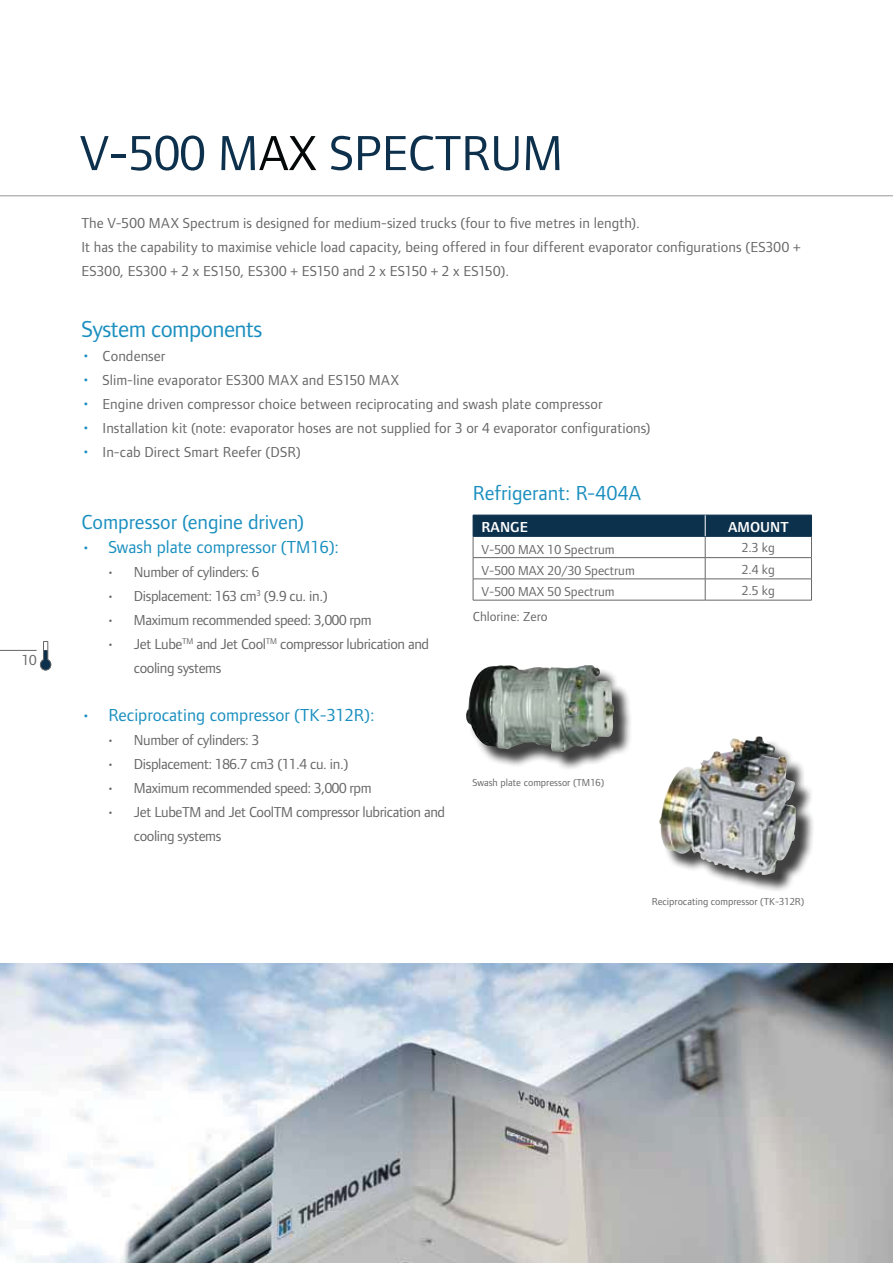
<style>
.page{position:relative;width:893px;height:1263px;background:#fff}
.page>*{position:absolute;margin:0;border:0;box-sizing:border-box;transform-origin:0 0}
.t1{font:51px "Foundry Form Sans Blonde";color:#0d304c}
.t2{font:24px "Foundry Form Sans Blonde";letter-spacing:-.02em;color:#1a8fbf}
.t3{font:21px "Foundry Form Sans Blonde";color:#1a8fbf}
.t4{font:18px "Foundry Form Sans Blonde";color:#1a8fbf}
.t5{font:15px/24px "Foundry Form Sans Blonde";color:#666766}
.t6{font:15px/24px "Foundry Form Sans Blonde";letter-spacing:-.025em;color:#666766}
.t7{font:600 15px "Foundry Form Sans Blonde";color:#fff}
.t8{font:13.5px "Foundry Form Sans Blonde";color:#666766}
.t9{font:10.5px "Foundry Form Sans Blonde";color:#666766}
.s1{color:#040809}
.s2{font-size:18px;color:#1a8fbf}
</style>
<div class="page">
<img style="left:0;top:963px;width:893px;height:300px">
<img style="left:484px;top:676px;width:147px;height:93px">
<img style="left:466px;top:665px;width:148px;height:88px">
<img style="left:714px;top:762px;width:99px;height:129px">
<img style="left:659px;top:736px;width:138px;height:140px">
<hr style="left:0;top:196px;width:893px;height:1px;background:#979897">
<hr style="left:0;top:650px;width:37px;height:1px;background:#666766">
<svg style="left:40px;top:641px;width:12px;height:30px"></svg>
<hr style="left:473px;top:600px;width:232px;height:1px;background:#686767">
<hr style="left:705px;top:600px;width:107px;height:1px;background:#686767">
<svg style="left:473px;top:515px;width:339px;height:85px"></svg>
<p class="t5" style="left:22px;top:650px;width:16px">10</p>
<h1 class="t1" style="left:80px;top:134px;width:485px">V-500 M<span class="s1">AX</span> SPECTRUM</h1>
<p class="t5" style="left:81px;top:213px;width:721px">The V-500 MAX Spectrum is designed for medium-sized trucks (four to five metres in length).<br>It has the capability to maximise vehicle load capacity, being offered in four different evaporator configurations (ES300 +<br>ES300, ES300 + 2 x ES150, ES300 + ES150 and 2 x ES150 + 2 x ES150).</p>
<h2 class="t2" style="left:81px;top:320px;width:183px">System components</h2>
<p class="t5" style="left:81px;top:345px;width:86px"><span class="s2">•</span> Condenser</p>
<p class="t5" style="left:81px;top:369px;width:319px"><span class="s2">•</span> Slim-line evaporator ES300 MAX and ES150 MAX</p>
<p class="t5" style="left:81px;top:393px;width:523px"><span class="s2">•</span> Engine driven compressor choice between reciprocating and swash plate compressor</p>
<p class="t5" style="left:81px;top:417px;width:571px"><span class="s2">•</span> Installation kit (note: evaporator hoses are not supplied for 3 or 4 evaporator configurations)</p>
<p class="t5" style="left:81px;top:441px;width:221px"><span class="s2">•</span> In-cab Direct Smart Reefer (DSR)</p>
<h3 class="t3" style="left:81px;top:514px;width:224px">Compressor (engine driven)</h3>
<p class="t4" style="left:81px;top:540px;width:259px">• Swash plate compressor (TM16):</p>
<p class="t6" style="left:107px;top:561px;width:154px">• Number of cylinders: 6</p>
<p class="t6" style="left:107px;top:585px;width:222px">• Displacement: 163 cm<sup>3</sup> (9.9 cu. in.)</p>
<p class="t6" style="left:107px;top:609px;width:266px">• Maximum recommended speed: 3,000 rpm</p>
<p class="t6" style="left:134px;top:633px;width:297px;text-indent:-27px">• Jet Lube<sup>TM</sup> and Jet Cool<sup>TM</sup> compressor lubrication and cooling systems</p>
<p class="t4" style="left:81px;top:708px;width:295px">• Reciprocating compressor (TK-312R):</p>
<p class="t6" style="left:107px;top:729px;width:154px">• Number of cylinders: 3</p>
<p class="t6" style="left:107px;top:753px;width:243px">• Displacement: 186.7 cm3 (11.4 cu. in.)</p>
<p class="t6" style="left:107px;top:777px;width:266px">• Maximum recommended speed: 3,000 rpm</p>
<p class="t6" style="left:134px;top:801px;width:313px;text-indent:-27px">• Jet LubeTM and Jet CoolTM compressor lubrication and cooling systems</p>
<h3 class="t3" style="left:473px;top:485px;width:170px">Refrigerant: R-404A</h3>
<p class="t7" style="left:482px;top:521px;width:48px">RANGE</p>
<p class="t7" style="left:728px;top:521px;width:62px">AMOUNT</p>
<p class="t8" style="left:482px;top:544px;width:135px">V-500 MAX 10 Spectrum</p>
<p class="t8" style="left:742px;top:543px;width:35px">2.3 kg</p>
<p class="t8" style="left:482px;top:565px;width:155px">V-500 MAX 20/30 Spectrum</p>
<p class="t8" style="left:742px;top:564px;width:35px">2.4 kg</p>
<p class="t8" style="left:482px;top:587px;width:135px">V-500 MAX 50 Spectrum</p>
<p class="t8" style="left:742px;top:585px;width:35px">2.5 kg</p>
<p class="t8" style="left:473px;top:612px;width:76px">Chlorine: Zero</p>
<p class="t9" style="left:472px;top:778px;width:133px">Swash plate compressor (TM16)</p>
<p class="t9" style="left:652px;top:898px;width:154px">Reciprocating compressor (TK-312R)</p>
</div>
